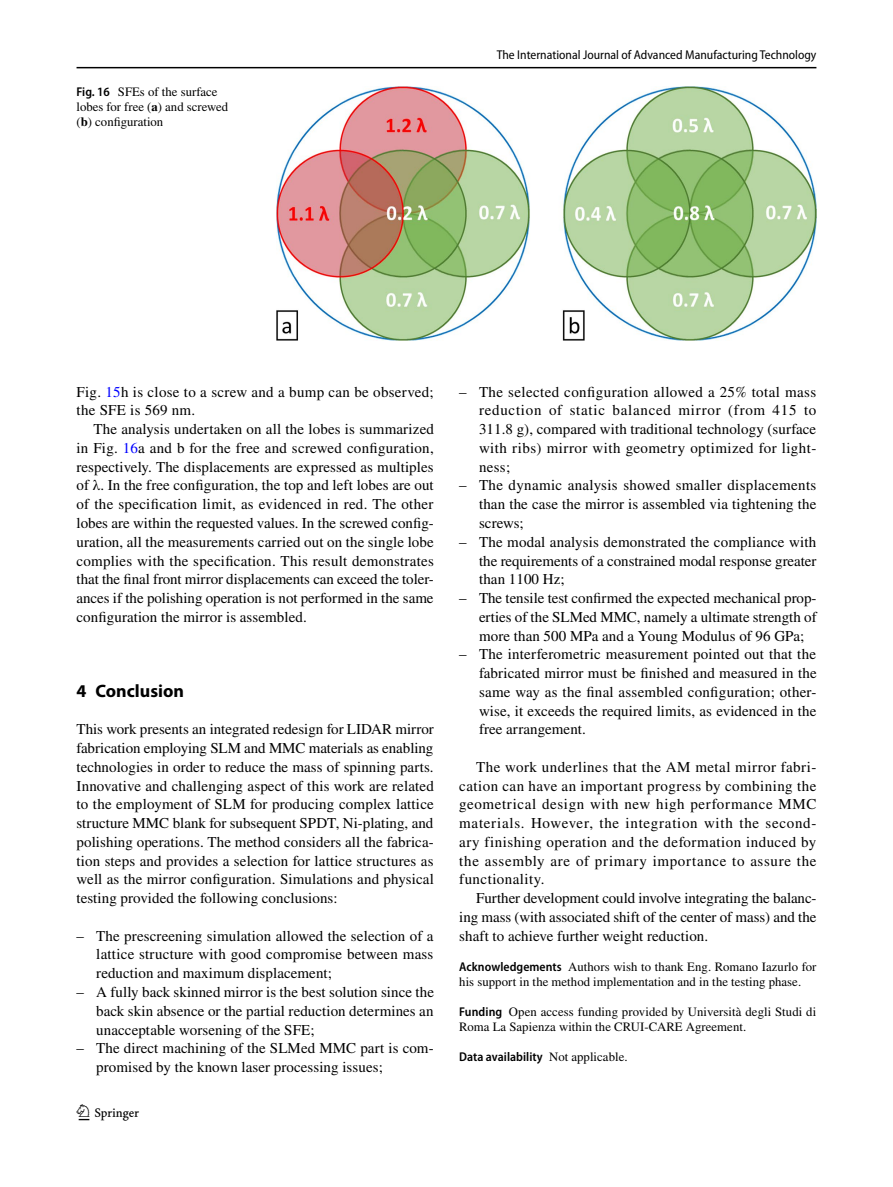
<style>
.page{position:relative;width:893px;height:1187px;background:#fff}
.page>*{position:absolute;margin:0;border:0;box-sizing:border-box;transform-origin:0 0}
.t1{font:22.5px "Springnew Regular 2";color:#000}
.t2{font:700 18px "Myriad Pro";color:#000}
.t3{font:15px/18.8px "STIX";letter-spacing:.005em;color:#000;text-align:justify}
.t4{font:12.75px/15px "STIX";letter-spacing:.005em;color:#000}
.t5{font:semi-condensed 12.75px "Myriad Pro";color:#000}
.t6{font:600 semi-condensed 12.75px "Myriad Pro";letter-spacing:.005em;color:#000}
.s1{font-family:"Myriad Pro";font-weight:600;font-stretch:semi-condensed}
.s2{font-weight:700}
.s3{color:#00f}
.s4{font-family:"STIX";font-weight:400;font-stretch:normal}
</style>
<div class="page">
<hr style="left:77px;top:67px;width:739px;height:1px;background:#000">
<img style="left:276px;top:87px;width:540px;height:253px">
<p class="t4" style="left:77px;top:85px;width:153px"><span class="s1">Fig. 16</span> SFEs of the surface lobes for free (<span class="s2">a</span>) and screwed (<span class="s2">b</span>) configuration</p>
<p class="t5" style="left:497px;top:48px;width:321px">The International Journal of Advanced Manufacturing Technology</p>
<p class="t3" style="left:77px;top:383px;width:359px">Fig. <span class="s3">15</span>h is close to a screw and a bump can be observed; the SFE is 569 nm.</p>
<p class="t3" style="left:77px;top:421px;width:359px;text-indent:17px">The analysis undertaken on all the lobes is summarized in Fig. <span class="s3">16</span>a and b for the free and screwed configuration, respectively. The displacements are expressed as multiples of λ. In the free configuration, the top and left lobes are out of the specification limit, as evidenced in red. The other lobes are within the requested values. In the screwed config&shy;uration, all the measurements carried out on the single lobe complies with the specification. This result demonstrates that the final front mirror displacements can exceed the toler&shy;ances if the polishing operation is not performed in the same configuration the mirror is assembled.</p>
<p class="t2" style="left:77px;top:679px;width:109px">4 Conclusion</p>
<p class="t3" style="left:77px;top:721px;width:359px">This work presents an integrated redesign for LIDAR mirror fabrication employing SLM and MMC materials as enabling technologies in order to reduce the mass of spinning parts.<br>Innovative and challenging aspect of this work are related to the employment of SLM for producing complex lattice structure MMC blank for subsequent SPDT, Ni-plating, and polishing operations. The method considers all the fabrica&shy;tion steps and provides a selection for lattice structures as well as the mirror configuration. Simulations and physical testing provided the following conclusions:</p>
<p class="t3" style="left:96px;top:927px;width:339px;text-indent:-20px">– The prescreening simulation allowed the selection of a lattice structure with good compromise between mass reduction and maximum displacement;</p>
<p class="t3" style="left:96px;top:983px;width:339px;text-indent:-20px">– A fully back skinned mirror is the best solution since the back skin absence or the partial reduction determines an unacceptable worsening of the SFE;</p>
<p class="t3" style="left:96px;top:1039px;width:339px;text-indent:-20px">– The direct machining of the SLMed MMC part is com&shy;promised by the known laser processing issues;</p>
<h1 class="t1" style="left:79px;top:1104px;width:62px">1 3</h1>
<p class="t3" style="left:479px;top:383px;width:339px;text-indent:-20px">– The selected configuration allowed a 25% total mass reduction of static balanced mirror (from 415 to 311.8 g), compared with traditional technology (surface with ribs) mirror with geometry optimized for light&shy;ness;</p>
<p class="t3" style="left:479px;top:477px;width:339px;text-indent:-20px">– The dynamic analysis showed smaller displacements than the case the mirror is assembled via tightening the screws;</p>
<p class="t3" style="left:479px;top:533px;width:339px;text-indent:-20px">– The modal analysis demonstrated the compliance with the requirements of a constrained modal response greater than 1100 Hz;</p>
<p class="t3" style="left:479px;top:589px;width:339px;text-indent:-20px">– The tensile test confirmed the expected mechanical prop&shy;erties of the SLMed MMC, namely a ultimate strength of more than 500 MPa and a Young Modulus of 96 GPa;</p>
<p class="t3" style="left:479px;top:646px;width:339px;text-indent:-20px">– The interferometric measurement pointed out that the fabricated mirror must be finished and measured in the same way as the final assembled configuration; other&shy;wise, it exceeds the required limits, as evidenced in the free arrangement.</p>
<p class="t3" style="left:459px;top:758px;width:359px;text-indent:17px">The work underlines that the AM metal mirror fabri&shy;cation can have an important progress by combining the geometrical design with new high performance MMC materials. However, the integration with the second&shy;ary finishing operation and the deformation induced by the assembly are of primary importance to assure the functionality.</p>
<p class="t3" style="left:459px;top:889px;width:359px;text-indent:17px">Further development could involve integrating the balanc&shy;ing mass (with associated shift of the center of mass) and the shaft to achieve further weight reduction.</p>
<p class="t4" style="left:459px;top:959px;width:359px"><span class="s1">Acknowledgements</span> Authors wish to thank Eng. Romano Iazurlo for his support in the method implementation and in the testing phase.</p>
<p class="t4" style="left:459px;top:1004px;width:358px"><span class="s1">Funding</span> Open access funding provided by Università degli Studi di<br>Roma La Sapienza within the CRUI-CARE Agreement.</p>
<p class="t6" style="left:459px;top:1049px;width:170px">Data availability <span class="s4">Not applicable.</span></p>
</div>
